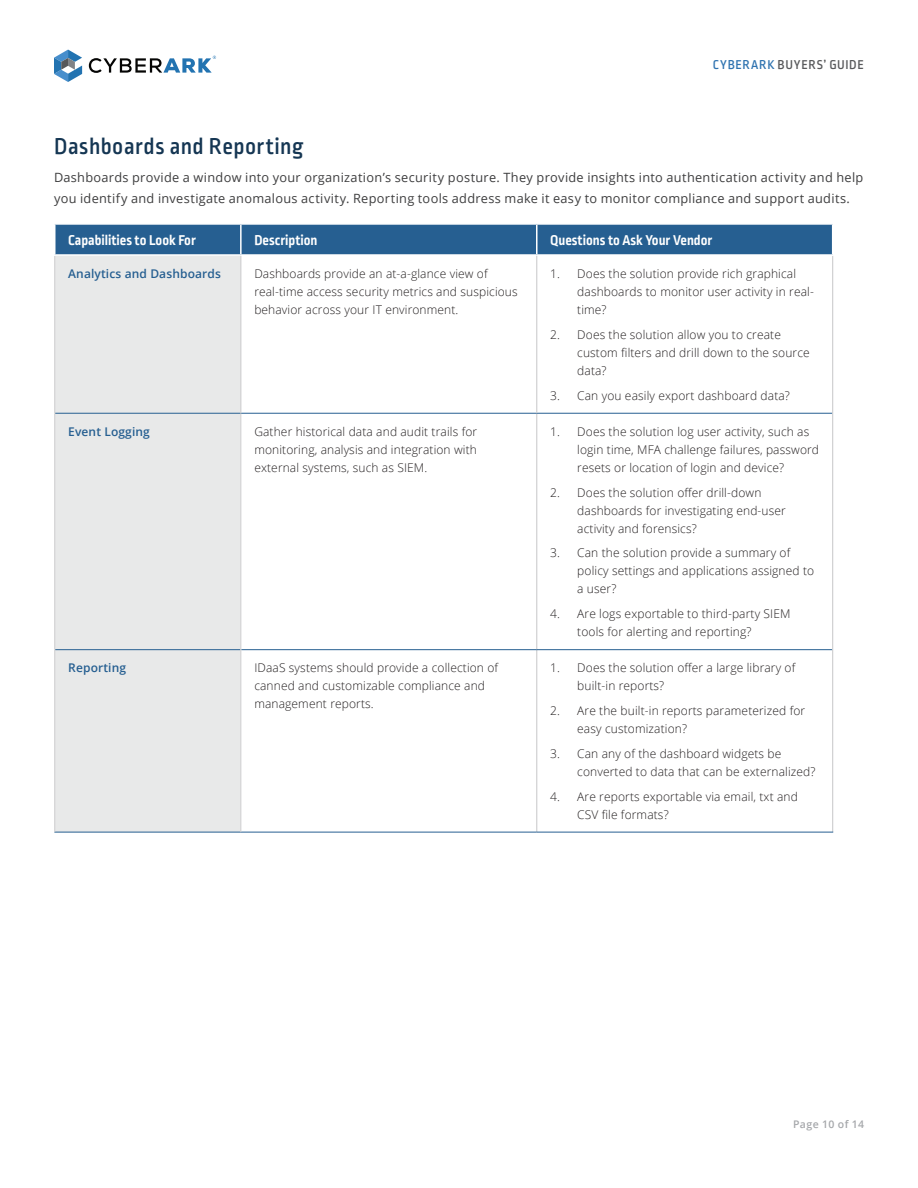
<style>
.page{position:relative;width:918px;height:1188px;background:#fff}
.page>*{position:absolute;margin:0;border:0;box-sizing:border-box;transform-origin:0 0}
.H1_-_body{font:500 24px "Ropa Sans Pro";letter-spacing:.02em;color:#153653}
.table_head_text{font:700 15px "Ropa Sans Pro";color:#fff}
.t1{font:500 13.5px "Ropa Sans Pro";letter-spacing:.06em;color:#58595b}
.Body{font:12.75px/21px "Open Sans";letter-spacing:.025em;color:#3e3e3f}
.table__normal_text{font:300 12px/18px "Open Sans";letter-spacing:.01em;color:#231f20}
.table_bold_text_blue{font:600 12px "Open Sans";letter-spacing:.01em;color:#265f91}
.t2{font:600 10.5px "Open Sans";letter-spacing:.04em;color:#a6a8ab}
.s1{color:#2f73b0}
</style>
<div class="page">
<svg style="left:54px;top:50px;width:28px;height:32px"></svg>
<svg style="left:89px;top:56px;width:127px;height:17px"></svg>
<div style="left:55px;top:256px;width:185px;height:576px;background:#e8e9e9"></div>
<svg style="left:241px;top:256px;width:591px;height:576px"></svg>
<hr style="left:832px;top:256px;width:1px;height:157px;background:#cdcdce">
<hr style="left:536px;top:413px;width:1px;height:236px;background:#cdcdce">
<hr style="left:832px;top:413px;width:1px;height:237px;background:#cdcdce">
<hr style="left:536px;top:650px;width:1px;height:182px;background:#cdcdce">
<hr style="left:832px;top:650px;width:1px;height:182px;background:#cdcdce">
<hr style="left:55px;top:413px;width:186px;height:1px;background:#265f91">
<hr style="left:241px;top:413px;width:296px;height:1px;background:#265f91">
<hr style="left:537px;top:413px;width:295px;height:1px;background:#265f91">
<hr style="left:55px;top:649px;width:185px;height:1px;background:#265f91">
<hr style="left:241px;top:649px;width:296px;height:1px;background:#265f91">
<hr style="left:537px;top:649px;width:295px;height:1px;background:#265f91">
<hr style="left:54px;top:832px;width:187px;height:1px;background:#265f91">
<hr style="left:241px;top:832px;width:296px;height:1px;background:#265f91">
<hr style="left:537px;top:832px;width:296px;height:1px;background:#265f91">
<hr style="left:54px;top:256px;width:1px;height:157px;background:#cdcdce">
<hr style="left:54px;top:413px;width:1px;height:237px;background:#cdcdce">
<hr style="left:240px;top:413px;width:1px;height:237px;background:#cdcdce">
<hr style="left:54px;top:650px;width:1px;height:182px;background:#cdcdce">
<hr style="left:240px;top:650px;width:1px;height:182px;background:#cdcdce">
<div style="left:55px;top:224px;width:778px;height:30px;background:#265f91"></div>
<hr style="left:240px;top:256px;width:1px;height:157px;background:#cdcdce">
<hr style="left:536px;top:256px;width:1px;height:157px;background:#cdcdce">
<p class="t1" style="left:713px;top:58px;width:153px"><span class="s1">CYBERARK</span> BUYERS’ GUIDE</p>
<p class="H1_-_body" style="left:54px;top:133px;width:251px">Dashboards and Reporting</p>
<p class="Body" style="left:54px;top:166px;width:811px">Dashboards provide a window into your organization’s security posture. They provide insights into authentication activity and help you identify and investigate anomalous activity. Reporting tools address make it easy to monitor compliance and support audits.</p>
<p class="table_head_text" style="left:68px;top:232px;width:129px">Capabilities to Look For</p>
<p class="table_head_text" style="left:254px;top:232px;width:65px">Description</p>
<p class="table_head_text" style="left:550px;top:232px;width:164px">Questions to Ask Your Vendor</p>
<p class="table_bold_text_blue" style="left:68px;top:266px;width:154px">Analytics and Dashboards</p>
<p class="table__normal_text" style="left:254px;top:265px;width:265px">Dashboards provide an at-a-glance view of real-time access security metrics and suspicious behavior across your IT environment.</p>
<p class="table__normal_text" style="left:577px;top:265px;width:238px;text-indent:-27px">1. Does the solution provide rich graphical dashboards to monitor user activity in real&shy;time?</p>
<p class="table__normal_text" style="left:577px;top:325px;width:234px;text-indent:-27px">2. Does the solution allow you to create custom filters and drill down to the source data?</p>
<p class="table__normal_text" style="left:550px;top:386px;width:241px">3. Can you easily export dashboard data?</p>
<p class="table_bold_text_blue" style="left:68px;top:423px;width:83px">Event Logging</p>
<p class="table__normal_text" style="left:254px;top:422px;width:224px;text-align:justify">Gather historical data and audit trails for monitoring, analysis and integration with external systems, such as SIEM.</p>
<p class="table__normal_text" style="left:577px;top:422px;width:243px;text-indent:-27px">1. Does the solution log user activity, such as login time, MFA challenge failures, password resets or location of login and device?</p>
<p class="table__normal_text" style="left:577px;top:483px;width:210px;text-indent:-27px">2. Does the solution offer drill-down dashboards for investigating end-user activity and forensics?</p>
<p class="table__normal_text" style="left:577px;top:544px;width:238px;text-indent:-27px">3. Can the solution provide a summary of policy settings and applications assigned to a user?</p>
<p class="table__normal_text" style="left:577px;top:605px;width:215px;text-indent:-27px">4. Are logs exportable to third-party SIEM tools for alerting and reporting?</p>
<p class="table_bold_text_blue" style="left:68px;top:660px;width:59px">Reporting</p>
<p class="table__normal_text" style="left:254px;top:659px;width:245px">IDaaS systems should provide a collection of canned and customizable compliance and management reports.</p>
<p class="table__normal_text" style="left:577px;top:659px;width:220px;text-indent:-27px">1. Does the solution offer a large library of built-in reports?</p>
<p class="table__normal_text" style="left:577px;top:701px;width:229px;text-indent:-27px">2. Are the built-in reports parameterized for easy customization?</p>
<p class="table__normal_text" style="left:577px;top:744px;width:240px;text-indent:-27px">3. Can any of the dashboard widgets be converted to data that can be externalized?</p>
<p class="table__normal_text" style="left:577px;top:787px;width:222px;text-indent:-27px">4. Are reports exportable via email, txt and<br>CSV file formats?</p>
<p class="t2" style="left:793px;top:1117px;width:72px">Page 10 of 14</p>
</div>
